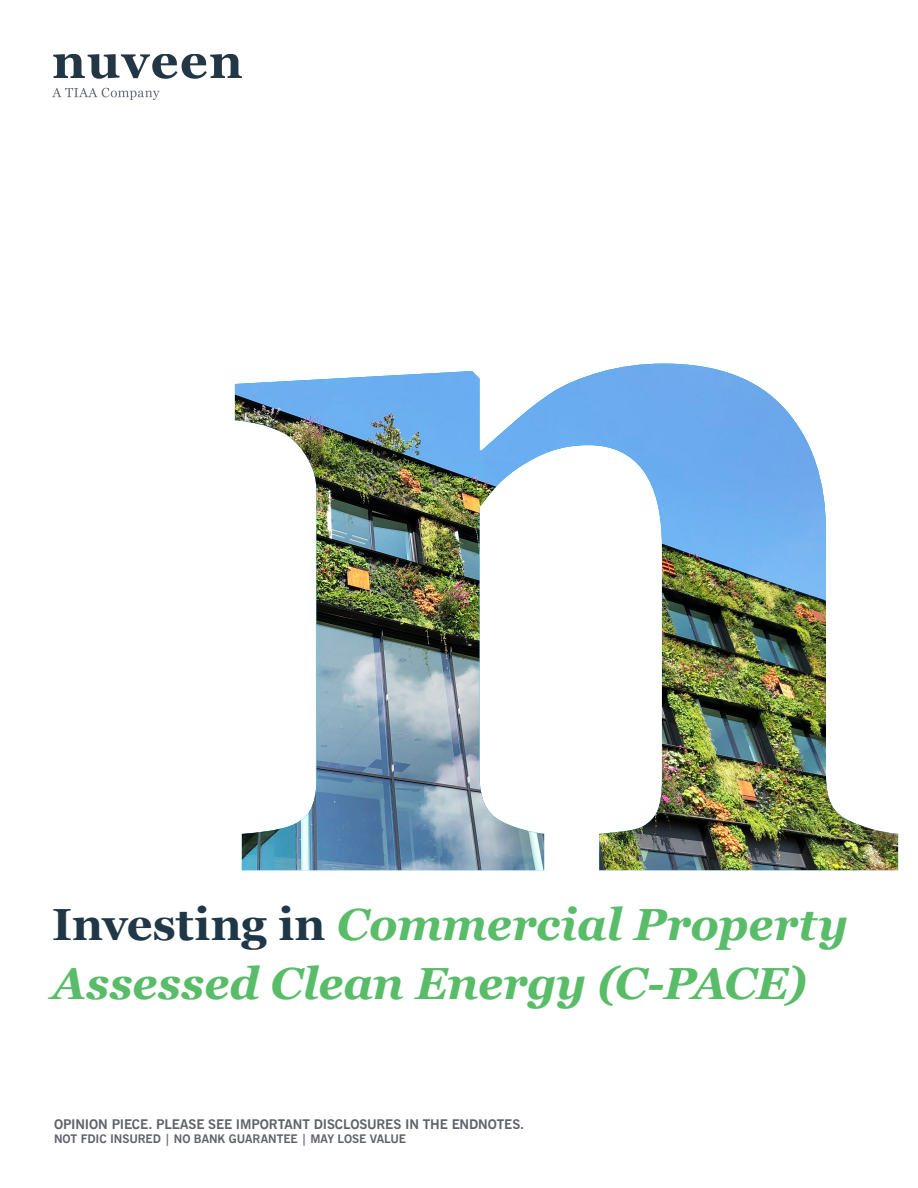
<style>
.page{position:relative;width:918px;height:1188px;background:#fff}
.page>*{position:absolute;margin:0;border:0;box-sizing:border-box;transform-origin:0 0}
.t1{font:italic 700 45px/58.5px "Georgia";letter-spacing:-.005em;color:#59bc68}
.Use_disclosure{font:700 13.5px "News Gothic BT";letter-spacing:-.01em;color:#5f6369}
.Use_disclosure-2{font:700 12px "News Gothic BT";letter-spacing:-.01em;color:#5f6369}
.s1{font-style:normal;color:#1f3747}
</style>
<div class="page">
<img style="left:235px;top:364px;width:663px;height:506px">
<svg style="left:53px;top:54px;width:189px;height:25px"></svg>
<svg style="left:52px;top:88px;width:108px;height:12px"></svg>
<p class="t1" style="left:52px;top:893px;width:798px"><span class="s1">Investing in</span> Commercial Property<br>Assessed Clean Energy (C-PACE)</p>
<p class="Use_disclosure" style="left:54px;top:1116px;width:472px">OPINION PIECE. PLEASE SEE IMPORTANT DISCLOSURES IN THE ENDNOTES.</p>
<p class="Use_disclosure-2" style="left:54px;top:1131px;width:354px">NOT FDIC INSURED | NO BANK GUARANTEE | MAY LOSE VALUE</p>
</div>
